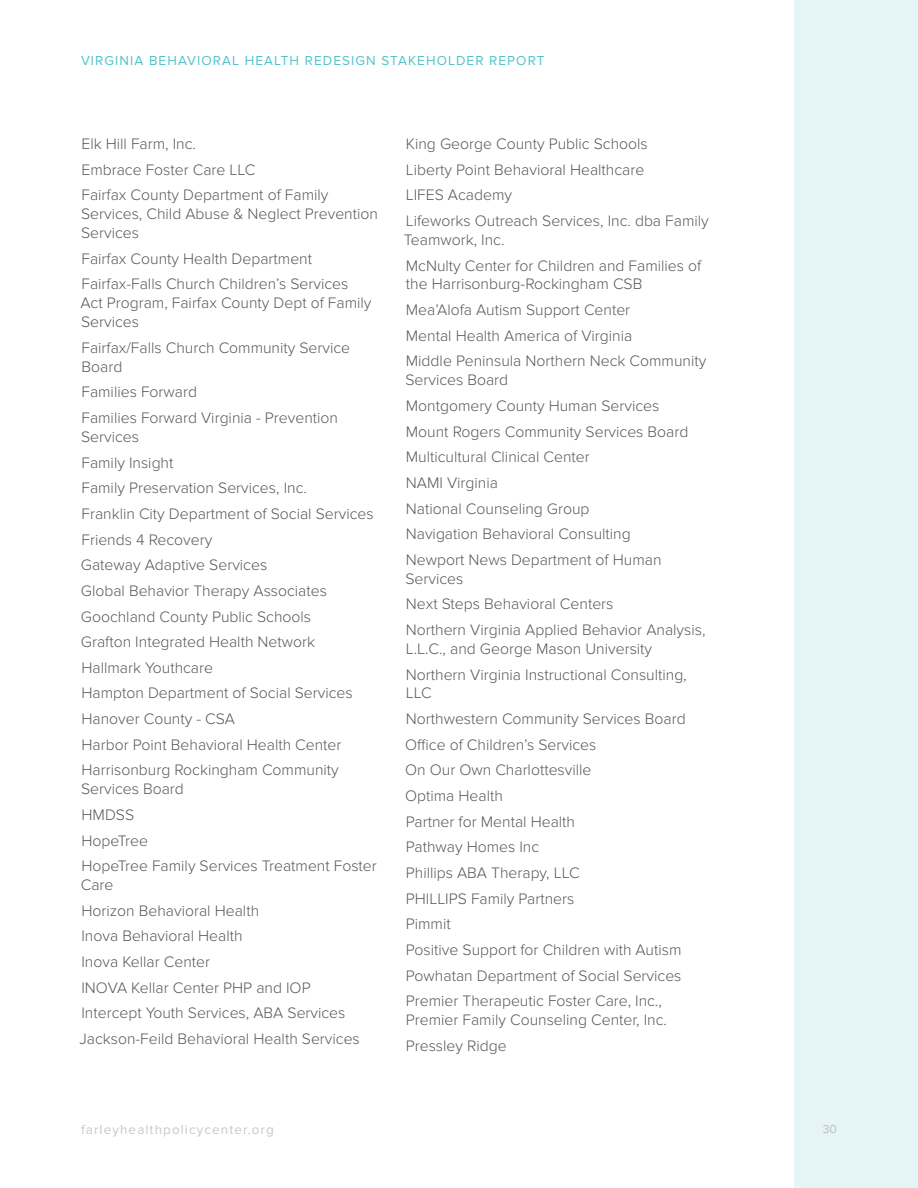
<style>
.page{position:relative;width:918px;height:1188px;background:#fff}
.page>*{position:absolute;margin:0;border:0;box-sizing:border-box;transform-origin:0 0}
.COPY{font:300 15.75px/18.9px "Proxima Nova";color:#57585a}
.t1{font:13.5px "Proxima Nova";letter-spacing:.08em;color:#54c2c8}
.t2{font:13.5px "Proxima Nova";letter-spacing:.08em;color:#c7c8ca}
.t3{font:12px "Proxima Nova";color:#bcbdc0}
</style>
<div class="page">
<div style="left:794px;top:0;width:124px;height:1188px;background:#e5f4f5"></div>
<p class="t1" style="left:81px;top:52px;width:465px">VIRGINIA BEHAVIORAL HEALTH REDESIGN STAKEHOLDER REPORT</p>
<p class="COPY" style="left:81px;top:134px;width:116px">Elk Hill Farm, Inc.</p>
<p class="COPY" style="left:81px;top:160px;width:176px">Embrace Foster Care LLC</p>
<p class="COPY" style="left:81px;top:186px;width:298px">Fairfax County Department of Family<br>Services, Child Abuse &amp; Neglect Prevention<br>Services</p>
<p class="COPY" style="left:81px;top:249px;width:232px">Fairfax County Health Department</p>
<p class="COPY" style="left:80px;top:275px;width:293px">Fairfax-Falls Church Children’s Services<br>Act Program, Fairfax County Dept of Family<br>Services</p>
<p class="COPY" style="left:81px;top:338px;width:270px">Fairfax/Falls Church Community Service<br>Board</p>
<p class="COPY" style="left:81px;top:383px;width:117px">Families Forward</p>
<p class="COPY" style="left:81px;top:409px;width:259px">Families Forward Virginia - Prevention<br>Services</p>
<p class="COPY" style="left:81px;top:453px;width:93px">Family Insight</p>
<p class="COPY" style="left:81px;top:479px;width:227px">Family Preservation Services, Inc.</p>
<p class="COPY" style="left:81px;top:504px;width:294px">Franklin City Department of Social Services</p>
<p class="COPY" style="left:81px;top:530px;width:132px">Friends 4 Recovery</p>
<p class="COPY" style="left:81px;top:556px;width:188px">Gateway Adaptive Services</p>
<p class="COPY" style="left:81px;top:581px;width:248px">Global Behavior Therapy Associates</p>
<p class="COPY" style="left:81px;top:607px;width:232px">Goochland County Public Schools</p>
<p class="COPY" style="left:81px;top:633px;width:236px">Grafton Integrated Health Network</p>
<p class="COPY" style="left:81px;top:658px;width:133px">Hallmark Youthcare</p>
<p class="COPY" style="left:81px;top:684px;width:273px">Hampton Department of Social Services</p>
<p class="COPY" style="left:81px;top:710px;width:155px">Hanover County - CSA</p>
<p class="COPY" style="left:81px;top:735px;width:262px">Harbor Point Behavioral Health Center</p>
<p class="COPY" style="left:81px;top:761px;width:259px">Harrisonburg Rockingham Community<br>Services Board</p>
<p class="COPY" style="left:81px;top:805px;width:54px">HMDSS</p>
<p class="COPY" style="left:81px;top:831px;width:68px">HopeTree</p>
<p class="COPY" style="left:81px;top:857px;width:298px">HopeTree Family Services Treatment Foster<br>Care</p>
<p class="COPY" style="left:81px;top:901px;width:179px">Horizon Behavioral Health</p>
<p class="COPY" style="left:81px;top:927px;width:163px">Inova Behavioral Health</p>
<p class="COPY" style="left:81px;top:953px;width:130px">Inova Kellar Center</p>
<p class="COPY" style="left:81px;top:978px;width:231px">INOVA Kellar Center PHP and IOP</p>
<p class="COPY" style="left:81px;top:1004px;width:266px">Intercept Youth Services, ABA Services</p>
<p class="COPY" style="left:79px;top:1030px;width:282px">Jackson-Feild Behavioral Health Services</p>
<p class="COPY" style="left:406px;top:134px;width:243px">King George County Public Schools</p>
<p class="COPY" style="left:406px;top:160px;width:240px">Liberty Point Behavioral Healthcare</p>
<p class="COPY" style="left:406px;top:186px;width:108px">LIFES Academy</p>
<p class="COPY" style="left:404px;top:211px;width:306px">Lifeworks Outreach Services, Inc. dba Family<br>Teamwork, Inc.</p>
<p class="COPY" style="left:406px;top:256px;width:297px">McNulty Center for Children and Families of the Harrisonburg-Rockingham CSB</p>
<p class="COPY" style="left:406px;top:301px;width:226px">Mea’Alofa Autism Support Center</p>
<p class="COPY" style="left:406px;top:326px;width:228px">Mental Health America of Virginia</p>
<p class="COPY" style="left:405px;top:352px;width:302px">Middle Peninsula Northern Neck Community<br>Services Board</p>
<p class="COPY" style="left:406px;top:396px;width:255px">Montgomery County Human Services</p>
<p class="COPY" style="left:406px;top:422px;width:284px">Mount Rogers Community Services Board</p>
<p class="COPY" style="left:406px;top:448px;width:186px">Multicultural Clinical Center</p>
<p class="COPY" style="left:406px;top:473px;width:94px">NAMI Virginia</p>
<p class="COPY" style="left:406px;top:499px;width:185px">National Counseling Group</p>
<p class="COPY" style="left:406px;top:525px;width:226px">Navigation Behavioral Consulting</p>
<p class="COPY" style="left:405px;top:550px;width:258px">Newport News Department of Human<br>Services</p>
<p class="COPY" style="left:406px;top:595px;width:209px">Next Steps Behavioral Centers</p>
<p class="COPY" style="left:406px;top:620px;width:301px">Northern Virginia Applied Behavior Analysis,<br>L.L.C., and George Mason University</p>
<p class="COPY" style="left:406px;top:665px;width:282px">Northern Virginia Instructional Consulting,<br>LLC</p>
<p class="COPY" style="left:406px;top:710px;width:281px">Northwestern Community Services Board</p>
<p class="COPY" style="left:405px;top:735px;width:193px">Office of Children’s Services</p>
<p class="COPY" style="left:405px;top:761px;width:188px">On Our Own Charlottesville</p>
<p class="COPY" style="left:405px;top:787px;width:99px">Optima Health</p>
<p class="COPY" style="left:406px;top:812px;width:171px">Partner for Mental Health</p>
<p class="COPY" style="left:406px;top:838px;width:135px">Pathway Homes Inc</p>
<p class="COPY" style="left:406px;top:863px;width:175px">Phillips ABA Therapy, LLC</p>
<p class="COPY" style="left:406px;top:889px;width:170px">PHILLIPS Family Partners</p>
<p class="COPY" style="left:406px;top:915px;width:46px">Pimmit</p>
<p class="COPY" style="left:406px;top:940px;width:277px">Positive Support for Children with Autism</p>
<p class="COPY" style="left:406px;top:966px;width:277px">Powhatan Department of Social Services</p>
<p class="COPY" style="left:406px;top:992px;width:263px">Premier Therapeutic Foster Care, Inc.,<br>Premier Family Counseling Center, Inc.</p>
<p class="COPY" style="left:406px;top:1036px;width:102px">Pressley Ridge</p>
<p class="t2" style="left:81px;top:1122px;width:194px">farleyhealthpolicycenter.org</p>
<p class="t3" style="left:823px;top:1122px;width:16px">30</p>
</div>
